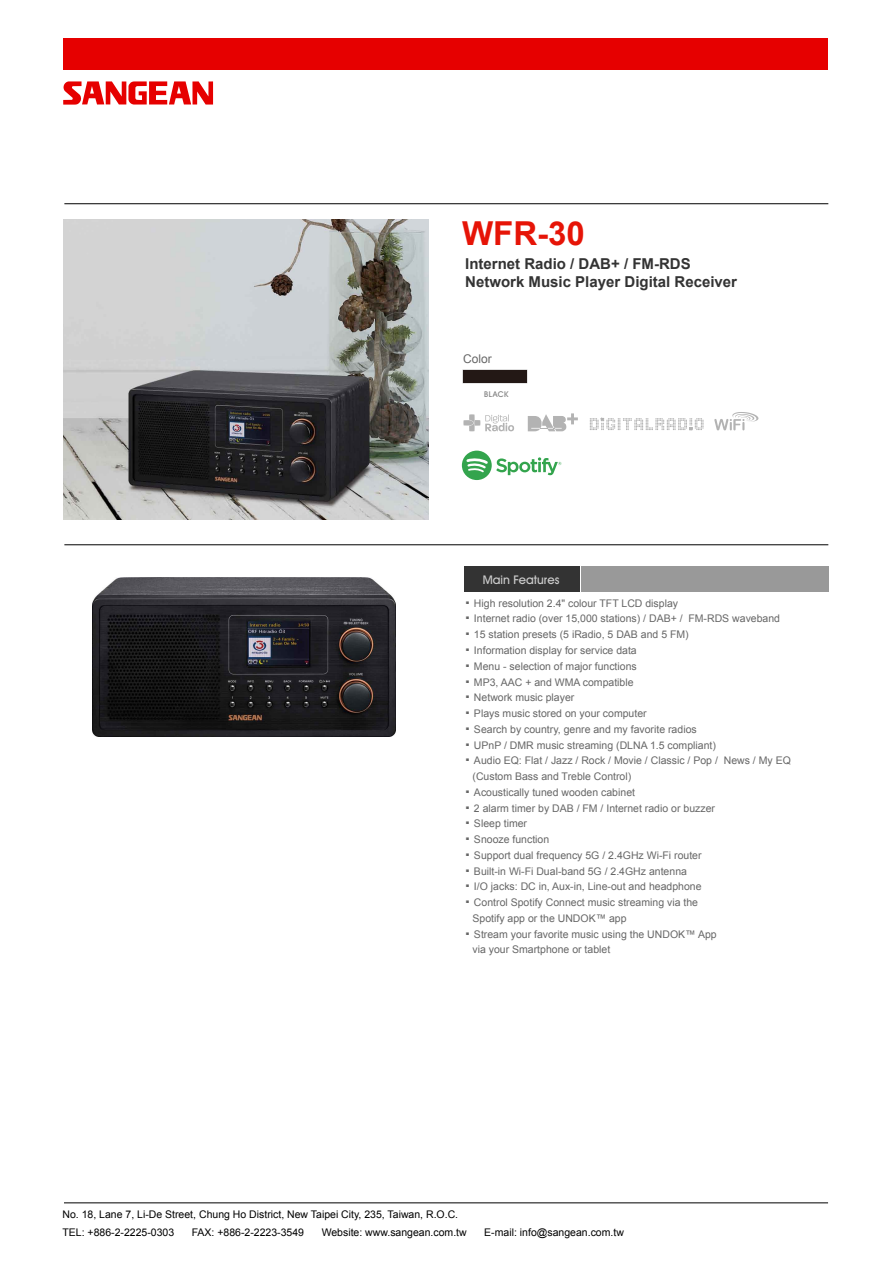
<style>
.page{position:relative;width:893px;height:1263px;background:#fff}
.page>*{position:absolute;margin:0;border:0;box-sizing:border-box;transform-origin:0 0}
.t1{font:700 33px "Arial";color:#e61407}
.t2{font:27px "Arial";color:#666}
.t3{font:700 15px/18px "Arial";color:#333}
.t4{font:500 12px "Avant Garde IT Cby BT";color:#ccc}
.t5{font:12px "Arial";color:#666}
.t6{font:10.5px/15.8px "Arial";color:#666}
.t7{font:10.5px/18px "Arial";color:#000}
.t8{font:500 7.95px "Avant Garde IT Cby BT";letter-spacing:.05em;color:#7f7f7f}
</style>
<div class="page">
<div style="left:64px;top:38px;width:764px;height:32px;background:#e60000"></div>
<hr style="left:64px;top:544px;width:764px;height:1px;background:#000">
<hr style="left:64px;top:1202px;width:764px;height:1px;background:#000">
<svg style="left:63px;top:81px;width:150px;height:24px"></svg>
<div style="left:465px;top:566px;width:115px;height:26px;background:#333"></div>
<div style="left:581px;top:566px;width:247px;height:26px;background:#999"></div>
<hr style="left:64px;top:203px;width:764px;height:1px;background:#000">
<div style="left:463px;top:370px;width:64px;height:13px;background:#231815"></div>
<svg style="left:528px;top:413px;width:50px;height:18px"></svg>
<svg style="left:463px;top:414px;width:51px;height:17px"></svg>
<svg style="left:590px;top:418px;width:114px;height:12px"></svg>
<img style="left:63px;top:219px;width:366px;height:300px">
<svg style="left:714px;top:412px;width:45px;height:18px"></svg>
<img style="left:93px;top:577px;width:303px;height:159px">
<svg style="left:462px;top:451px;width:99px;height:29px"></svg>
<h1 class="t1" style="left:462px;top:212px;width:124px">WFR-30</h1>
<h3 class="t3" style="left:465px;top:255px;width:273px">Internet Radio / DAB+ / FM-RDS<br>Network Music Player Digital Receiver</h3>
<p class="t5" style="left:463px;top:351px;width:30px">Color</p>
<p class="t8" style="left:484px;top:390px;width:26px">BLACK</p>
<p class="t4" style="left:483px;top:572px;width:78px">Main Features</p>
<h2 class="t2" style="left:464px;top:577px;width:9px">.</h2>
<p class="t6" style="left:474px;top:595px;width:206px">High resolution 2.4" colour TFT LCD display</p>
<h2 class="t2" style="left:464px;top:592px;width:9px">.</h2>
<p class="t6" style="left:474px;top:611px;width:308px">Internet radio (over 15,000 stations) / DAB+ / FM-RDS waveband</p>
<h2 class="t2" style="left:464px;top:608px;width:9px">.</h2>
<p class="t6" style="left:474px;top:627px;width:216px">15 station presets (5 iRadio, 5 DAB and 5 FM)</p>
<h2 class="t2" style="left:464px;top:624px;width:9px">.</h2>
<p class="t6" style="left:474px;top:642px;width:164px">Information display for service data</p>
<h2 class="t2" style="left:464px;top:640px;width:9px">.</h2>
<p class="t6" style="left:474px;top:658px;width:164px">Menu - selection of major functions</p>
<h2 class="t2" style="left:464px;top:655px;width:9px">.</h2>
<p class="t6" style="left:474px;top:674px;width:161px">MP3, AAC + and WMA compatible</p>
<h2 class="t2" style="left:464px;top:671px;width:9px">.</h2>
<p class="t6" style="left:474px;top:690px;width:102px">Network music player</p>
<h2 class="t2" style="left:464px;top:687px;width:9px">.</h2>
<p class="t6" style="left:474px;top:705px;width:174px">Plays music stored on your computer</p>
<h2 class="t2" style="left:464px;top:703px;width:9px">.</h2>
<p class="t6" style="left:474px;top:721px;width:224px">Search by country, genre and my favorite radios</p>
<h2 class="t2" style="left:464px;top:718px;width:9px">.</h2>
<p class="t6" style="left:474px;top:737px;width:243px">UPnP / DMR music streaming (DLNA 1.5 compliant)</p>
<h2 class="t2" style="left:464px;top:734px;width:9px">.</h2>
<p class="t6" style="left:473px;top:753px;width:320px">Audio EQ: Flat / Jazz / Rock / Movie / Classic / Pop / News / My EQ (Custom Bass and Treble Control)</p>
<h2 class="t2" style="left:464px;top:766px;width:9px">.</h2>
<p class="t6" style="left:474px;top:784px;width:163px">Acoustically tuned wooden cabinet</p>
<h2 class="t2" style="left:464px;top:781px;width:9px">.</h2>
<p class="t6" style="left:474px;top:800px;width:242px">2 alarm timer by DAB / FM / Internet radio or buzzer</p>
<h2 class="t2" style="left:464px;top:797px;width:9px">.</h2>
<p class="t6" style="left:474px;top:816px;width:55px">Sleep timer</p>
<h2 class="t2" style="left:464px;top:813px;width:9px">.</h2>
<p class="t6" style="left:474px;top:831px;width:77px">Snooze function</p>
<h2 class="t2" style="left:464px;top:829px;width:9px">.</h2>
<p class="t6" style="left:474px;top:847px;width:229px">Support dual frequency 5G / 2.4GHz Wi-Fi router</p>
<h2 class="t2" style="left:464px;top:844px;width:9px">.</h2>
<p class="t6" style="left:474px;top:863px;width:214px">Built-in Wi-Fi Dual-band 5G / 2.4GHz antenna</p>
<h2 class="t2" style="left:464px;top:860px;width:9px">.</h2>
<p class="t6" style="left:474px;top:879px;width:229px">I/O jacks: DC in, Aux-in, Line-out and headphone</p>
<h2 class="t2" style="left:464px;top:876px;width:9px">.</h2>
<p class="t6" style="left:473px;top:894px;width:227px">Control Spotify Connect music streaming via the<br>Spotify app or the UNDOK™ app</p>
<h2 class="t2" style="left:464px;top:907px;width:9px">.</h2>
<p class="t6" style="left:473px;top:926px;width:246px">Stream your favorite music using the UNDOK™ App via your Smartphone or tablet</p>
<p class="t7" style="left:62px;top:1206px;width:397px">No. 18, Lane 7, Li-De Street, Chung Ho District, New Taipei City, 235, Taiwan, R.O.C.<br>TEL: +886-2-2225-0303</p>
<p class="t7" style="left:192px;top:1224px;width:114px">FAX: +886-2-2223-3549</p>
<p class="t7" style="left:322px;top:1224px;width:147px">Website: www.sangean.com.tw</p>
<p class="t7" style="left:484px;top:1224px;width:141px">E-mail: info@sangean.com.tw</p>
</div>
